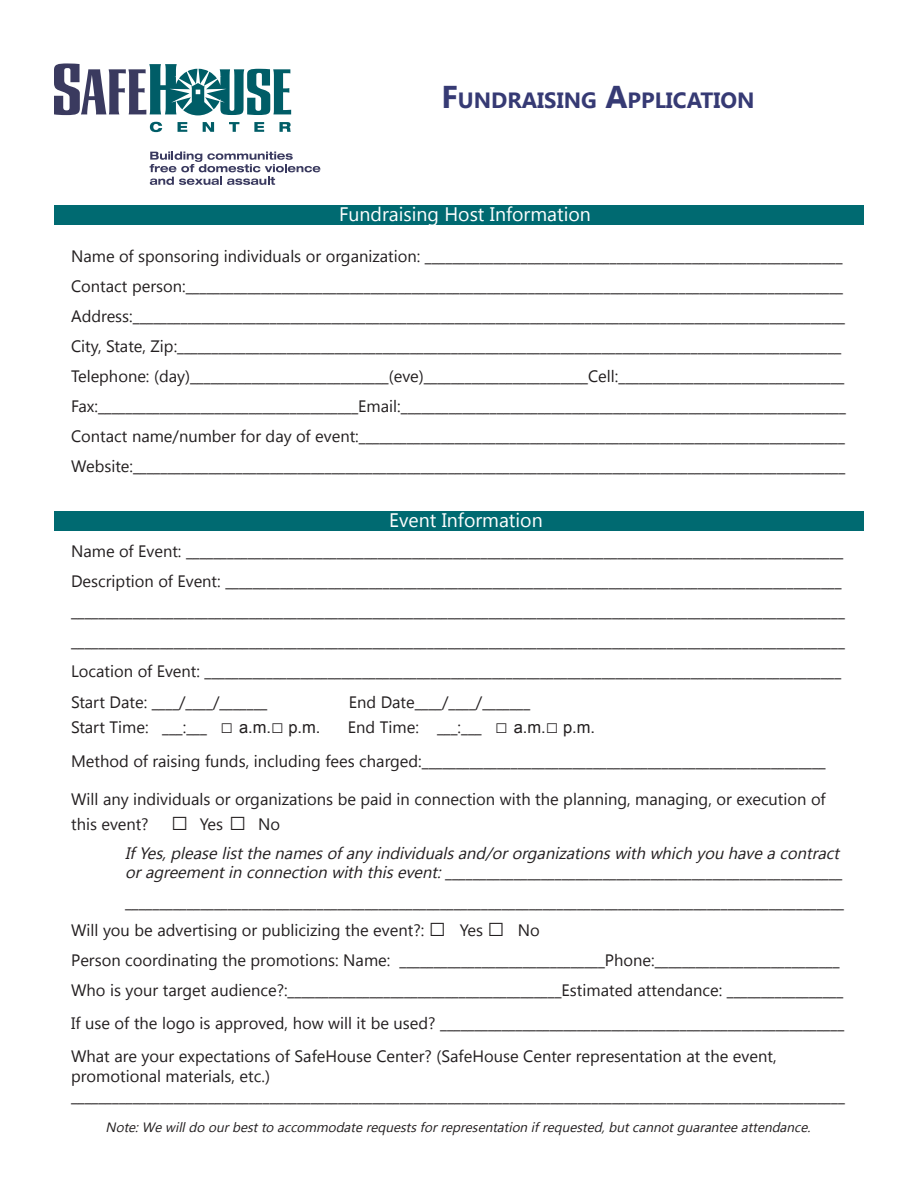
<style>
.page{position:relative;width:918px;height:1188px;background:#fff}
.page>*{position:absolute;margin:0;border:0;box-sizing:border-box;transform-origin:0 0}
.t1{font:700 22.05px "Khmer UI";color:#363a74}
.t2{font:19.5px "Khmer UI";color:#fff}
.t3{font:16.5px/30px "Khmer UI";color:#231f20}
.t4{font:italic 16.5px "Khmer UI";color:#231f20}
.t5{font:italic 13.5px "Khmer UI";color:#231f20}
.s1{font-size:31.5px}
.s2{font-family:"Arial";font-size:21px}
.s3{font-family:"Arial"}
.s4{font-family:"Arial";font-size:28.5px}
.s5{font-style:italic}
</style>
<div class="page">
<div style="left:54px;top:205px;width:810px;height:20px;background:#006a71"></div>
<svg style="left:54px;top:63px;width:237px;height:52px"></svg>
<svg style="left:150px;top:122px;width:12px;height:10px"></svg>
<svg style="left:178px;top:122px;width:9px;height:10px"></svg>
<svg style="left:203px;top:122px;width:11px;height:10px"></svg>
<svg style="left:229px;top:122px;width:10px;height:10px"></svg>
<svg style="left:254px;top:122px;width:10px;height:10px"></svg>
<svg style="left:280px;top:122px;width:11px;height:10px"></svg>
<svg style="left:150px;top:152px;width:170px;height:33px"></svg>
<div style="left:54px;top:511px;width:810px;height:20px;background:#006a71"></div>
<p class="t1" style="left:441px;top:88px;width:315px"><span class="s1">F</span>UNDRAISING <span class="s1">A</span>PPLICATION</p>
<p class="t2" style="left:339px;top:203px;width:253px">Fundraising Host Information</p>
<p class="t3" style="left:71px;top:242px;width:773px">Name of sponsoring individuals or organization: _____________________________________________________________</p>
<p class="t3" style="left:71px;top:272px;width:774px">Contact person:________________________________________________________________________________________________</p>
<p class="t3" style="left:71px;top:301px;width:775px">Address:________________________________________________________________________________________________________</p>
<p class="t3" style="left:71px;top:331px;width:772px">City, State, Zip:_________________________________________________________________________________________________</p>
<p class="t3" style="left:71px;top:361px;width:775px">Telephone: (day)_____________________________(eve)________________________Cell:_________________________________</p>
<p class="t3" style="left:71px;top:391px;width:776px">Fax:______________________________________Email:_________________________________________________________________</p>
<p class="t3" style="left:71px;top:421px;width:775px">Contact name/number for day of event:_______________________________________________________________________</p>
<p class="t3" style="left:71px;top:451px;width:776px">Website:________________________________________________________________________________________________________</p>
<p class="t2" style="left:389px;top:509px;width:155px">Event Information</p>
<p class="t3" style="left:71px;top:537px;width:774px">Name of Event: ________________________________________________________________________________________________</p>
<p class="t3" style="left:71px;top:567px;width:772px">Description of Event: __________________________________________________________________________________________</p>
<p class="t3" style="left:71px;top:597px;width:775px">_________________________________________________________________________________________________________________</p>
<p class="t3" style="left:71px;top:627px;width:775px">_________________________________________________________________________________________________________________</p>
<p class="t3" style="left:71px;top:657px;width:772px">Location of Event: _____________________________________________________________________________________________</p>
<p class="t3" style="left:71px;top:687px;width:198px">Start Date: ____/____/_______</p>
<p class="t3" style="left:349px;top:687px;width:183px">End Date____/____/_______</p>
<p class="t3" style="left:71px;top:712px;width:251px">Start Time: ___:___ <span class="s2">□</span> <span class="s3">a.m.</span><span class="s2">□</span> <span class="s3">p.m.</span></p>
<p class="t3" style="left:348px;top:713px;width:249px">End Time: ___:___ <span class="s2">□</span> <span class="s3">a.m.</span><span class="s2">□</span> <span class="s3">p.m.</span></p>
<p class="t3" style="left:71px;top:747px;width:756px">Method of raising funds, including fees charged:___________________________________________________________</p>
<p class="t3" style="left:71px;top:786px;width:756px;line-height:25.2px">Will any individuals or organizations be paid in connection with the planning, managing, or execution of this event? <span class="s4">□</span> Yes <span class="s4">□</span> No</p>
<p class="t4" style="left:125px;top:843px;width:720px">IfYes,please listthe namesofany individualsand/ororganizationswith which you have a contract</p>
<p class="t3" style="left:125px;top:858px;width:719px"><span class="s5">oragreementin connection with thisevent:</span>__________________________________________________________</p>
<p class="t3" style="left:125px;top:888px;width:720px">_________________________________________________________________________________________________________</p>
<p class="t3" style="left:71px;top:915px;width:774px">Will you be advertising or publicizing the event?: <span class="s4">□</span> Yes <span class="s4">□</span> No<br>Person coordinating the promotions: Name: ______________________________Phone:___________________________<br>Who is your target audience?:________________________________________Estimated attendance: _________________</p>
<p class="t3" style="left:71px;top:1007px;width:775px;line-height:33px">If use of the logo is approved, how will it be used? ___________________________________________________________<br>What are your expectations of SafeHouse Center? (SafeHouse Center representation at the event,</p>
<p class="t3" style="left:71px;top:1066px;width:775px;line-height:19.8px">promotional materials, etc.) _________________________________________________________________________________________________________________</p>
<p class="t5" style="left:106px;top:1120px;width:710px">Note:We willdo ourbestto accommodate requestsforrepresentation ifrequested,butcannotguarantee attendance.</p>
</div>
